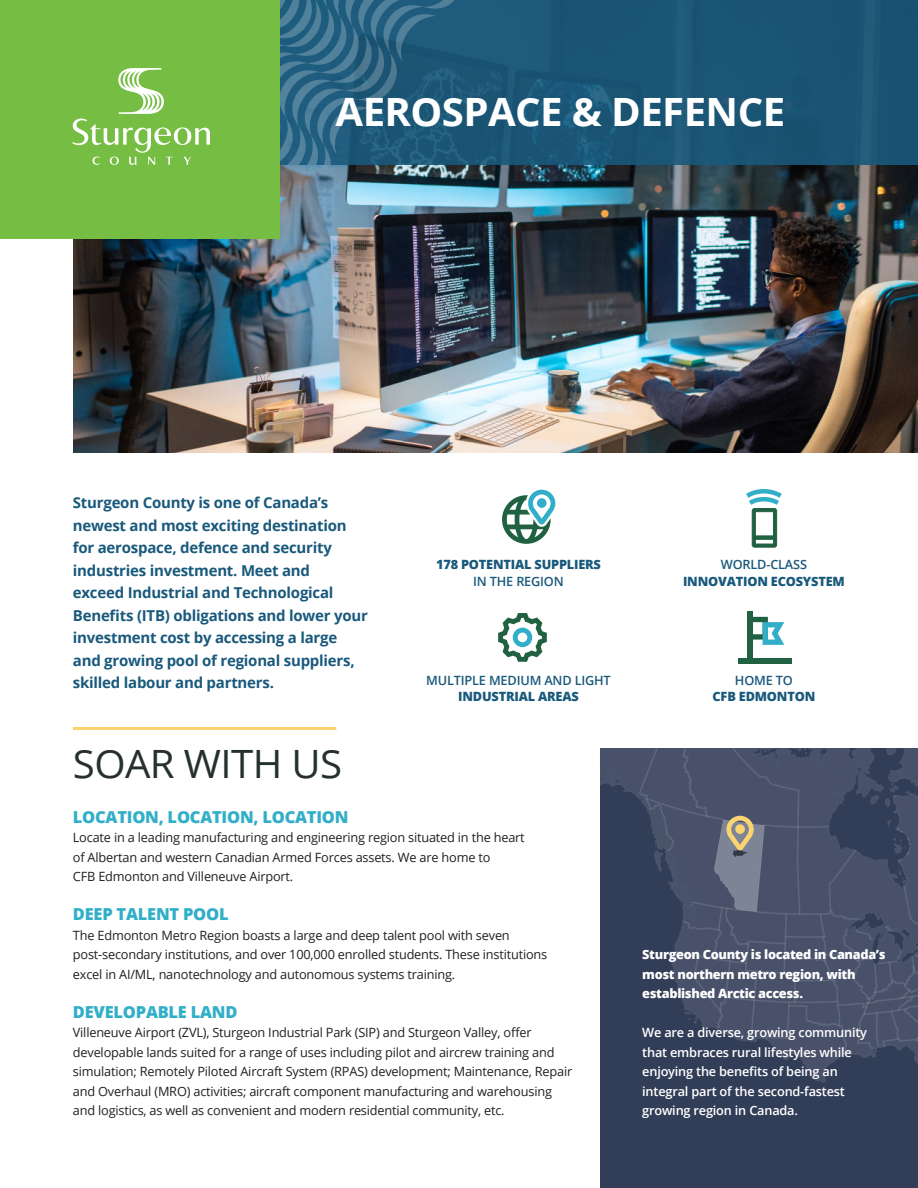
<style>
.page{position:relative;width:918px;height:1188px;background:#fff}
.page>*{position:absolute;margin:0;border:0;box-sizing:border-box;transform-origin:0 0}
.t1{font:700 39px "Open Sans";letter-spacing:-.015em;color:#fff}
.t2{font:39px "Open Sans";letter-spacing:-.015em;color:#25302f}
.t3{font:800 16.5px "Open Sans";letter-spacing:-.015em;color:#32afc8}
.t4{font:700 15px/22.5px "Open Sans";letter-spacing:-.015em;color:#19597c}
.t5{font:12.75px/19.5px "Open Sans";letter-spacing:-.015em;color:#231f20}
.t6{font:600 12.75px/19.5px "Open Sans";letter-spacing:-.015em;color:#fff}
.t7{font:800 12.75px/19.5px "Open Sans";letter-spacing:-.025em;color:#fff}
.t8{font:800 12.75px "Open Sans";letter-spacing:-.015em;color:#19597c}
.t9{font:600 12.75px "Open Sans";letter-spacing:-.015em;color:#19597c}
</style>
<div class="page">
<img style="left:74px;top:165px;width:844px;height:288px">
<div style="left:0;top:0;width:918px;height:165px;background:#195475"></div>
<div style="left:0;top:0;width:280px;height:238px;background:#75bd43"></div>
<div style="left:600px;top:748px;width:318px;height:440px;background:#323d57"></div>
<svg style="left:72px;top:0;width:394px;height:165px"></svg>
<svg style="left:502px;top:490px;width:53px;height:54px"></svg>
<svg style="left:600px;top:748px;width:318px;height:335px"></svg>
<svg style="left:746px;top:489px;width:36px;height:59px"></svg>
<div style="left:754px;top:535px;width:20px;height:5px;background:#206141"></div>
<svg style="left:498px;top:613px;width:49px;height:49px"></svg>
<svg style="left:747px;top:612px;width:37px;height:33px"></svg>
<div style="left:738px;top:658px;width:54px;height:5px;background:#206141"></div>
<div style="left:747px;top:617px;width:6px;height:44px;background:#206141"></div>
<hr style="left:73px;top:727px;width:263px;height:3px;background:#fad470">
<h1 class="t1" style="left:336px;top:97px;width:451px">AEROSPACE &amp; DEFENCE</h1>
<p class="t4" style="left:73px;top:493px;width:297px">Sturgeon County is one of Canada’s newest and most exciting destination for aerospace, defence and security industries investment. Meet and<br>exceed Industrial and Technological Benefits (ITB) obligations and lower your investment cost by accessing a large and growing pool of regional suppliers, skilled labour and partners.</p>
<h1 class="t2" style="left:73px;top:748px;width:271px">SOAR WITH US</h1>
<p class="t8" style="left:436px;top:560px;width:166px">178 POTENTIAL SUPPLIERS</p>
<p class="t9" style="left:473px;top:576px;width:92px">IN THE REGION</p>
<p class="t9" style="left:426px;top:675px;width:186px">MULTIPLE MEDIUM AND LIGHT</p>
<p class="t8" style="left:458px;top:691px;width:122px">INDUSTRIAL AREAS</p>
<p class="t3" style="left:73px;top:810px;width:277px">LOCATION, LOCATION, LOCATION</p>
<p class="t5" style="left:73px;top:829px;width:453px">Locate in a leading manufacturing and engineering region situated in the heart of Albertan and western Canadian Armed Forces assets. We are home to<br>CFB Edmonton and Villeneuve Airport.</p>
<p class="t3" style="left:73px;top:907px;width:157px">DEEP TALENT POOL</p>
<p class="t5" style="left:73px;top:927px;width:476px">The Edmonton Metro Region boasts a large and deep talent pool with seven post-secondary institutions, and over 100,000 enrolled students. These institutions excel in AI/ML, nanotechnology and autonomous systems training.</p>
<p class="t3" style="left:73px;top:1005px;width:166px">DEVELOPABLE LAND</p>
<p class="t5" style="left:73px;top:1022px;width:501px">Villeneuve Airport (ZVL), Sturgeon Industrial Park (SIP) and Sturgeon Valley, offer developable lands suited for a range of uses including pilot and aircrew training and simulation; Remotely Piloted Aircraft System (RPAS) development; Maintenance, Repair and Overhaul (MRO) activities; aircraft component manufacturing and warehousing and logistics, as well as convenient and modern residential community, etc.</p>
<p class="t9" style="left:721px;top:560px;width:88px">WORLD-CLASS</p>
<p class="t8" style="left:683px;top:576px;width:163px">INNOVATION ECOSYSTEM</p>
<p class="t9" style="left:735px;top:675px;width:59px">HOME TO</p>
<p class="t8" style="left:713px;top:691px;width:104px">CFB EDMONTON</p>
<p class="t7" style="left:642px;top:946px;width:245px">Sturgeon County is located in Canada’s most northern metro region, with established Arctic access.</p>
<p class="t6" style="left:642px;top:1024px;width:226px">We are a diverse, growing community that embraces rural lifestyles while enjoying the benefits of being an integral part of the second-fastest growing region in Canada.</p>
</div>
